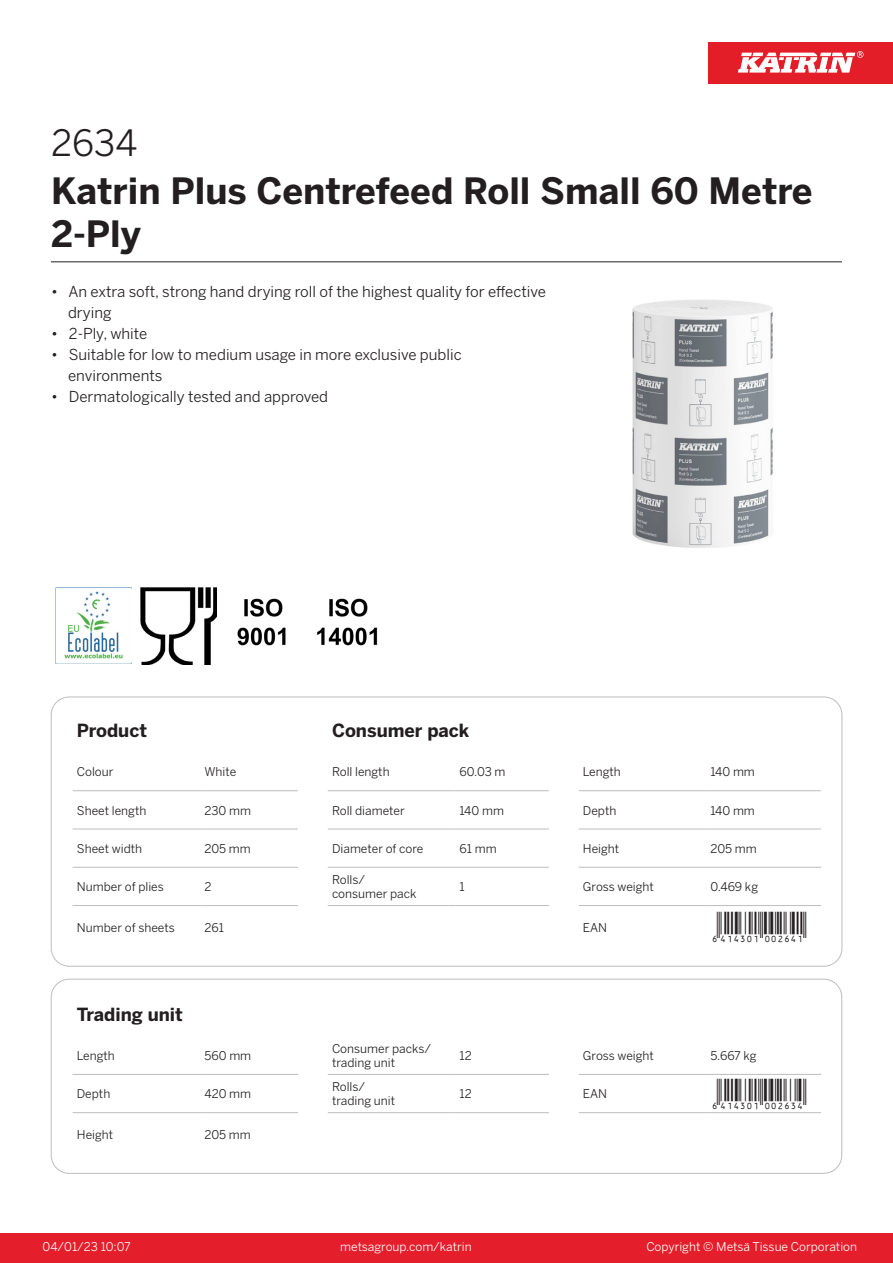
<style>
.page{position:relative;width:893px;height:1263px;background:#fff}
.page>*{position:absolute;margin:0;border:0;box-sizing:border-box;transform-origin:0 0}
.Product_Name{font:700 36px/43.2px "Benton Sans";color:#231f20}
.External_material_co{font:36px "Benton Sans";color:#231f20}
.T_EAN{font:30px "Viisas EAN Matala";color:#231f20}
.T_TableHeader{font:700 18px "Benton Sans";color:#231f20}
.MarketingBullets{font:15px/21px "Benton Sans";color:#231f20}
.T_TableBody{font:12px/14.4px "Benton Sans";color:#231f20}
.t1{font:12px "Benton Sans";color:#fff}
</style>
<div class="page">
<div style="left:0;top:1233px;width:893px;height:30px;background:#e41e2b"></div>
<div style="left:708px;top:43px;width:185px;height:41px;background:#e31e28"></div>
<svg style="left:738px;top:51px;width:126px;height:22px"></svg>
<hr style="left:73px;top:790px;width:127px;height:1px;background:#bcbdc0">
<hr style="left:200px;top:790px;width:98px;height:1px;background:#bcbdc0">
<hr style="left:328px;top:790px;width:127px;height:1px;background:#bcbdc0">
<hr style="left:455px;top:790px;width:94px;height:1px;background:#bcbdc0">
<hr style="left:579px;top:790px;width:127px;height:1px;background:#bcbdc0">
<hr style="left:706px;top:790px;width:115px;height:1px;background:#bcbdc0">
<hr style="left:73px;top:829px;width:127px;height:1px;background:#bcbdc0">
<hr style="left:200px;top:829px;width:98px;height:1px;background:#bcbdc0">
<hr style="left:328px;top:829px;width:127px;height:1px;background:#bcbdc0">
<hr style="left:455px;top:829px;width:94px;height:1px;background:#bcbdc0">
<hr style="left:579px;top:829px;width:127px;height:1px;background:#bcbdc0">
<hr style="left:706px;top:829px;width:115px;height:1px;background:#bcbdc0">
<hr style="left:73px;top:867px;width:127px;height:1px;background:#bcbdc0">
<hr style="left:200px;top:867px;width:98px;height:1px;background:#bcbdc0">
<hr style="left:328px;top:867px;width:127px;height:1px;background:#bcbdc0">
<hr style="left:455px;top:867px;width:94px;height:1px;background:#bcbdc0">
<hr style="left:579px;top:867px;width:127px;height:1px;background:#bcbdc0">
<hr style="left:706px;top:867px;width:115px;height:1px;background:#bcbdc0">
<hr style="left:73px;top:905px;width:127px;height:1px;background:#bcbdc0">
<hr style="left:200px;top:905px;width:98px;height:1px;background:#bcbdc0">
<hr style="left:328px;top:905px;width:127px;height:1px;background:#bcbdc0">
<hr style="left:455px;top:905px;width:94px;height:1px;background:#bcbdc0">
<hr style="left:579px;top:905px;width:127px;height:1px;background:#bcbdc0">
<hr style="left:706px;top:905px;width:115px;height:1px;background:#bcbdc0">
<hr style="left:73px;top:1074px;width:127px;height:1px;background:#bcbdc0">
<hr style="left:200px;top:1074px;width:98px;height:1px;background:#bcbdc0">
<hr style="left:328px;top:1074px;width:127px;height:1px;background:#bcbdc0">
<hr style="left:455px;top:1074px;width:94px;height:1px;background:#bcbdc0">
<hr style="left:579px;top:1074px;width:127px;height:1px;background:#bcbdc0">
<hr style="left:706px;top:1074px;width:115px;height:1px;background:#bcbdc0">
<hr style="left:73px;top:1112px;width:127px;height:1px;background:#bcbdc0">
<hr style="left:200px;top:1112px;width:98px;height:1px;background:#bcbdc0">
<hr style="left:328px;top:1112px;width:127px;height:1px;background:#bcbdc0">
<hr style="left:455px;top:1112px;width:94px;height:1px;background:#bcbdc0">
<hr style="left:579px;top:1112px;width:127px;height:1px;background:#bcbdc0">
<hr style="left:706px;top:1112px;width:115px;height:1px;background:#bcbdc0">
<div style="left:51px;top:979px;width:791px;height:194px;border:1px solid #bcbdc0;border-radius:18px"></div>
<img style="left:632px;top:300px;width:141px;height:248px">
<img style="left:55px;top:587px;width:77px;height:77px">
<img style="left:140px;top:587px;width:77px;height:77px">
<img style="left:237px;top:598px;width:49px;height:48px">
<img style="left:317px;top:598px;width:61px;height:48px">
<hr style="left:51px;top:261px;width:791px;height:1px;background:#231f20">
<p class="External_material_co" style="left:51px;top:121px;width:88px">2634</p>
<p class="Product_Name" style="left:51px;top:170px;width:763px">Katrin Plus Centrefeed Roll Small 60 Metre<br>2-Ply</p>
<p class="MarketingBullets" style="left:68px;top:281px;width:479px;text-indent:-17px">• An extra soft, strong hand drying roll of the highest quality for effective drying</p>
<p class="MarketingBullets" style="left:51px;top:323px;width:98px">• 2-Ply, white</p>
<p class="MarketingBullets" style="left:68px;top:344px;width:395px;text-indent:-17px">• Suitable for low to medium usage in more exclusive public environments</p>
<p class="MarketingBullets" style="left:51px;top:386px;width:279px">• Dermatologically tested and approved</p>
<p class="T_TableHeader" style="left:77px;top:719px;width:72px">Product</p>
<p class="T_TableHeader" style="left:332px;top:719px;width:139px">Consumer pack</p>
<p class="T_TableBody" style="left:77px;top:765px;width:38px">Colour</p>
<p class="T_TableBody" style="left:204px;top:765px;width:33px">White</p>
<p class="T_TableBody" style="left:332px;top:765px;width:59px">Roll length</p>
<p class="T_TableBody" style="left:460px;top:765px;width:47px">60.03 m</p>
<p class="T_TableBody" style="left:583px;top:765px;width:39px">Length</p>
<p class="T_TableBody" style="left:710px;top:765px;width:46px">140 mm</p>
<p class="T_TableBody" style="left:77px;top:803px;width:71px">Sheet length</p>
<p class="T_TableBody" style="left:204px;top:803px;width:48px">230 mm</p>
<p class="T_TableBody" style="left:332px;top:803px;width:74px">Roll diameter</p>
<p class="T_TableBody" style="left:460px;top:803px;width:46px">140 mm</p>
<p class="T_TableBody" style="left:583px;top:803px;width:35px">Depth</p>
<p class="T_TableBody" style="left:710px;top:803px;width:46px">140 mm</p>
<p class="T_TableBody" style="left:77px;top:841px;width:67px">Sheet width</p>
<p class="T_TableBody" style="left:204px;top:841px;width:48px">205 mm</p>
<p class="T_TableBody" style="left:332px;top:841px;width:93px">Diameter of core</p>
<p class="T_TableBody" style="left:460px;top:841px;width:39px">61 mm</p>
<p class="T_TableBody" style="left:583px;top:841px;width:38px">Height</p>
<p class="T_TableBody" style="left:710px;top:841px;width:48px">205 mm</p>
<p class="T_TableBody" style="left:77px;top:879px;width:88px">Number of plies</p>
<p class="T_TableBody" style="left:204px;top:879px;width:9px">2</p>
<p class="T_TableBody" style="left:332px;top:872px;width:35px">Rolls/</p>
<p class="T_TableBody" style="left:332px;top:887px;width:86px">consumer pack</p>
<p class="T_TableBody" style="left:460px;top:879px;width:7px">1</p>
<p class="T_TableBody" style="left:583px;top:879px;width:72px">Gross weight</p>
<p class="T_TableBody" style="left:710px;top:879px;width:49px">0.469 kg</p>
<p class="T_TableBody" style="left:77px;top:920px;width:99px">Number of sheets</p>
<p class="T_TableBody" style="left:204px;top:920px;width:21px">261</p>
<p class="T_TableBody" style="left:583px;top:920px;width:26px">EAN</p>
<p class="T_EAN" style="left:710px;top:911px;width:97px">*6414301002641*</p>
<p class="T_TableHeader" style="left:77px;top:1003px;width:108px">Trading unit</p>
<p class="T_TableBody" style="left:77px;top:1048px;width:39px">Length</p>
<p class="T_TableBody" style="left:204px;top:1048px;width:48px">560 mm</p>
<p class="T_TableBody" style="left:332px;top:1041px;width:100px">Consumer packs/ trading unit</p>
<p class="T_TableBody" style="left:460px;top:1048px;width:14px">12</p>
<p class="T_TableBody" style="left:583px;top:1048px;width:72px">Gross weight</p>
<p class="T_TableBody" style="left:710px;top:1048px;width:48px">5.667 kg</p>
<p class="T_TableBody" style="left:77px;top:1087px;width:35px">Depth</p>
<p class="T_TableBody" style="left:204px;top:1087px;width:48px">420 mm</p>
<p class="T_TableBody" style="left:460px;top:1087px;width:14px">12</p>
<p class="T_TableBody" style="left:583px;top:1087px;width:26px">EAN</p>
<p class="T_EAN" style="left:710px;top:1078px;width:97px">*6414301002634*</p>
<p class="T_TableBody" style="left:332px;top:1079px;width:35px">Rolls/</p>
<p class="T_TableBody" style="left:332px;top:1094px;width:65px">trading unit</p>
<p class="T_TableBody" style="left:77px;top:1127px;width:38px">Height</p>
<p class="T_TableBody" style="left:204px;top:1127px;width:48px">205 mm</p>
<p class="t1" style="left:43px;top:1239px;width:90px">04/01/23 10:07</p>
<p class="t1" style="left:340px;top:1239px;width:133px">metsagroup.com/katrin</p>
<p class="t1" style="left:646px;top:1239px;width:212px">Copyright © Metsä Tissue Corporation</p>
</div>
